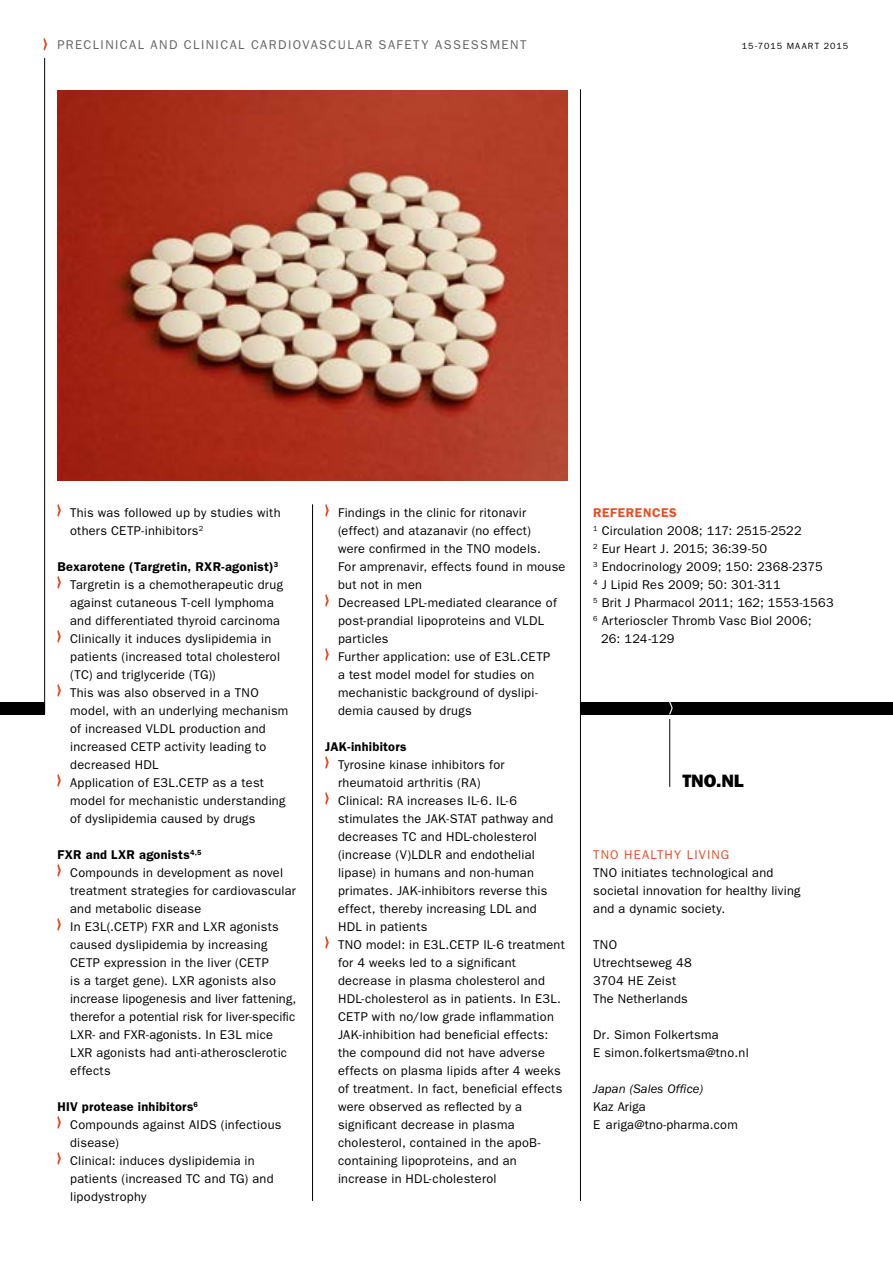
<style>
.page{position:relative;width:893px;height:1263px;background:#fff}
.page>*{position:absolute;margin:0;border:0;box-sizing:border-box;transform-origin:0 0}
.t1{font:18px "ITC Franklin Gothic Std Hvy";color:#000}
.t2{font:12.75px/18px "ITC Franklin Gothic Std";letter-spacing:.02em;color:#000}
.t3{font:12.75px "ITC Franklin Gothic Std";letter-spacing:.115em;color:#636362}
.t4{font:italic 12.75px "ITC Franklin Gothic Std";letter-spacing:.01em;color:#000}
.t5{font:12.75px "ITC Franklin Gothic Std";letter-spacing:.085em;color:#e94d25}
.t6{font:600 12.75px "ITC Franklin Gothic Std";letter-spacing:.02em;color:#000}
.t7{font:600 12.75px "ITC Franklin Gothic Std";letter-spacing:.055em;color:#e94d25}
.t8{font:9px "ITC Franklin Gothic Std";letter-spacing:.11em;color:#000}
.s1{font-weight:600}
</style>
<div class="page">
<hr style="left:44px;top:58px;width:1px;height:656px;background:#000">
<div style="left:0;top:702px;width:45px;height:12px;background:#000"></div>
<hr style="left:312px;top:504px;width:1px;height:697px;background:#000">
<hr style="left:580px;top:89px;width:1px;height:1112px;background:#000">
<div style="left:580px;top:702px;width:313px;height:12px;background:#000"></div>
<svg style="left:669px;top:702px;width:4px;height:12px"></svg>
<hr style="left:669px;top:719px;width:1px;height:68px;background:#000">
<img style="left:57px;top:90px;width:511px;height:391px">
<svg style="left:43px;top:38px;width:4px;height:13px"></svg>
<svg style="left:57px;top:504px;width:4px;height:13px"></svg>
<svg style="left:57px;top:576px;width:4px;height:13px"></svg>
<svg style="left:57px;top:630px;width:4px;height:13px"></svg>
<svg style="left:57px;top:684px;width:4px;height:13px"></svg>
<svg style="left:57px;top:774px;width:4px;height:13px"></svg>
<svg style="left:57px;top:864px;width:4px;height:13px"></svg>
<svg style="left:57px;top:918px;width:4px;height:13px"></svg>
<svg style="left:57px;top:1116px;width:4px;height:13px"></svg>
<svg style="left:57px;top:1152px;width:4px;height:13px"></svg>
<svg style="left:325px;top:504px;width:4px;height:13px"></svg>
<svg style="left:325px;top:594px;width:4px;height:13px"></svg>
<svg style="left:325px;top:648px;width:4px;height:13px"></svg>
<svg style="left:325px;top:756px;width:4px;height:13px"></svg>
<svg style="left:325px;top:792px;width:4px;height:13px"></svg>
<svg style="left:325px;top:936px;width:4px;height:13px"></svg>
<p class="t3" style="left:57px;top:37px;width:470px">PRECLINICAL AND CLINICAL CARDIOVASCULAR SAFETY ASSESSMENT</p>
<p class="t8" style="left:742px;top:41px;width:108px">15-7015 MAART 2015</p>
<p class="t2" style="left:70px;top:504px;width:212px">This was followed up by studies with others CETP-inhibitors<sup>2</sup></p>
<p class="t2" style="left:70px;top:558px;width:220px;text-indent:-13px"><span class="s1">Bexarotene (Targretin, RXR-agonist)</span><sup>3<br></sup>Targretin is a chemotherapeutic drug against cutaneous T-cell lymphoma and differentiated thyroid carcinoma Clinically it induces dyslipidemia in patients (increased total cholesterol (TC) and triglyceride (TG))<br>This was also observed in a TNO model, with an underlying mechanism of increased VLDL production and increased CETP activity leading to decreased HDL<br>Application of E3L.CETP as a test model for mechanistic understanding of dyslipidemia caused by drugs</p>
<p class="t2" style="left:70px;top:846px;width:228px;text-indent:-13px"><span class="s1">FXR and LXR agonists</span><sup>4,5<br></sup>Compounds in development as novel treatment strategies for cardiovascular and metabolic disease<br>In E3L(.CETP) FXR and LXR agonists caused dyslipidemia by increasing CETP expression in the liver (CETP<br>is a target gene). LXR agonists also increase lipogenesis and liver fattening, therefor a potential risk for liver-specific LXR- and FXR-agonists. In E3L mice LXR agonists had anti-atherosclerotic effects</p>
<p class="t2" style="left:70px;top:1098px;width:213px;text-indent:-13px"><span class="s1">HIV protease inhibitors</span><sup>6<br></sup>Compounds against AIDS (infectious disease)<br>Clinical: induces dyslipidemia in patients (increased TC and TG) and lipodystrophy</p>
<p class="t2" style="left:338px;top:504px;width:229px">Findings in the clinic for ritonavir (effect) and atazanavir (no effect)<br>were confirmed in the TNO models.<br>For amprenavir, effects found in mouse but not in men<br>Decreased LPL-mediated clearance of post-prandial lipoproteins and VLDL particles<br>Further application: use of E3L.CETP<br>a test model model for studies on mechanistic background of dyslipi&shy;demia caused by drugs</p>
<p class="t6" style="left:325px;top:739px;width:83px">JAK-inhibitors</p>
<p class="t2" style="left:338px;top:756px;width:228px">Tyrosine kinase inhibitors for rheumatoid arthritis (RA)<br>Clinical: RA increases IL-6. IL-6 stimulates the JAK-STAT pathway and decreases TC and HDL-cholesterol (increase (V)LDLR and endothelial lipase) in humans and non-human primates. JAK-inhibitors reverse this effect, thereby increasing LDL and<br>HDL in patients<br>TNO model: in E3L.CETP IL-6 treatment for 4 weeks led to a significant decrease in plasma cholesterol and HDL-cholesterol as in patients. In E3L.<br>CETP with no/low grade inflammation JAK-inhibition had beneficial effects: the compound did not have adverse effects on plasma lipids after 4 weeks of treatment. In fact, beneficial effects were observed as reflected by a significant decrease in plasma cholesterol, contained in the apoB&shy;containing lipoproteins, and an increase in HDL-cholesterol</p>
<p class="t7" style="left:593px;top:505px;width:85px">REFERENCES</p>
<p class="t2" style="left:593px;top:522px;width:210px"><sup>1</sup> Circulation 2008; 117: 2515-2522</p>
<p class="t2" style="left:593px;top:540px;width:175px"><sup>2</sup> Eur Heart J. 2015; 36:39-50</p>
<p class="t2" style="left:593px;top:558px;width:231px"><sup>3</sup> Endocrinology 2009; 150: 2368-2375</p>
<p class="t2" style="left:593px;top:576px;width:189px"><sup>4</sup> J Lipid Res 2009; 50: 301-311</p>
<p class="t2" style="left:593px;top:594px;width:242px"><sup>5</sup> Brit J Pharmacol 2011; 162; 1553-1563</p>
<p class="t2" style="left:593px;top:612px;width:220px"><sup>6</sup> Arterioscler Thromb Vasc Biol 2006;</p>
<p class="t2" style="left:601px;top:630px;width:75px">26: 124-129</p>
<h1 class="t1" style="left:682px;top:770px;width:63px">TNO.NL</h1>
<p class="t5" style="left:593px;top:847px;width:138px">TNO HEALTHY LIVING</p>
<p class="t2" style="left:593px;top:864px;width:209px">TNO initiates technological and societal innovation for healthy living and a dynamic society.</p>
<p class="t2" style="left:593px;top:936px;width:100px">TNO<br>Utrechtseweg 48<br>3704 HE Zeist<br>The Netherlands</p>
<p class="t2" style="left:593px;top:1026px;width:157px">Dr. Simon Folkertsma<br>E simon.folkertsma@tno.nl</p>
<p class="t4" style="left:593px;top:1081px;width:112px">Japan (Sales Office)</p>
<p class="t2" style="left:593px;top:1098px;width:146px">Kaz Ariga<br>E ariga@tno-pharma.com</p>
</div>
